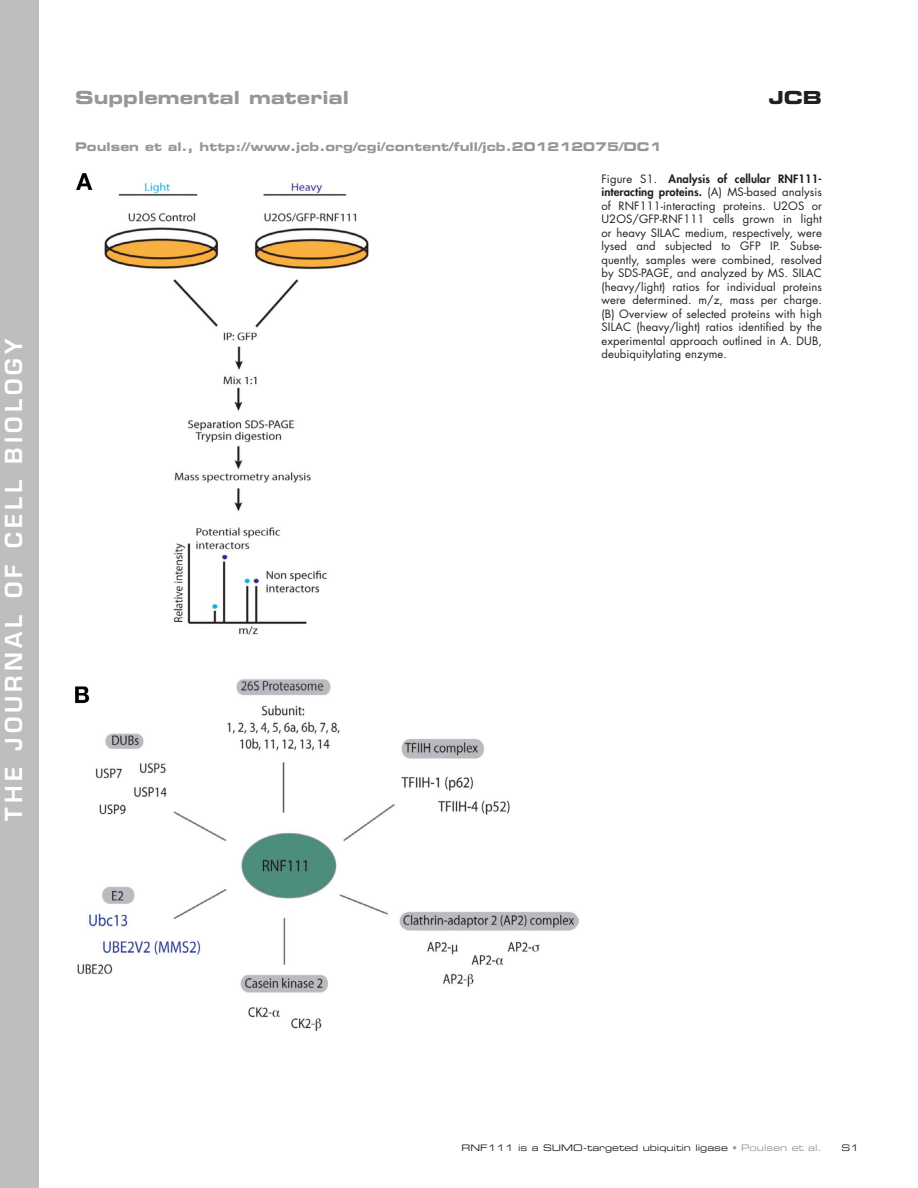
<style>
.page{position:relative;width:918px;height:1188px;background:#fff}
.page>*{position:absolute;margin:0;border:0;box-sizing:border-box;transform-origin:0 0}
.t1{font:600 22.8px "Eurostile LT Std";letter-spacing:.18em;color:#fff}
.t2{font:18px "Eurostile LT Std Bold Ex 2";letter-spacing:.005em;color:#949698}
.t3{font:18px "Eurostile LT Std Bold Ex 2";color:#231f20}
.t4{font:12px "Eurostile LT Std Bold Ex 2";letter-spacing:.005em;color:#949698}
.t5{font:11.25px/13.5px "Futura Std";letter-spacing:.01em;color:#231f20;text-align:justify}
.t6{font:9px "Eurostile LT Std Ex 2";color:#231f20}
.s1{font-weight:800}
.s2{color:#949698}
</style>
<div class="page">
<div style="left:0;top:0;width:39px;height:1188px;background:#bcbec0"></div>
<img style="left:75px;top:174px;width:504px;height:857px">
<h1 class="t1" style="left:-1px;top:821px;width:484px;rotate:-90deg">THE JOURNAL OF CELL BIOLOGY</h1>
<h2 class="t2" style="left:75px;top:84px;width:275px">Supplemental material</h2>
<p class="t4" style="left:75px;top:138px;width:588px">Poulsen et al., http://www.jcb.org/cgi/content/full/jcb.201212075/DC1</p>
<p class="t5" style="left:602px;top:172px;width:222px">Figure S1. <span class="s1">Analysis of cellular RNF111- interacting proteins.</span> (A) MS-based analysis of RNF111-interacting proteins. U2OS or U2OS/GFP-RNF111 cells grown in light or heavy SILAC medium, respectively, were lysed and subjected to GFP IP. Subse&shy;quently, samples were combined, resolved by SDS-PAGE, and analyzed by MS. SILAC (heavy/light) ratios for individual proteins were determined. m/z, mass per charge. (B) Overview of selected proteins with high SILAC (heavy/light) ratios identified by the experimental approach outlined in A. DUB, deubiquitylating enzyme.</p>
<h2 class="t3" style="left:769px;top:84px;width:55px">JCB</h2>
<p class="t6" style="left:462px;top:1142px;width:362px">RNF111 is a SUMO-targeted ubiquitin ligase <span class="s2">• Poulsen et al.</span></p>
<p class="t6" style="left:842px;top:1142px;width:19px">S1</p>
</div>
